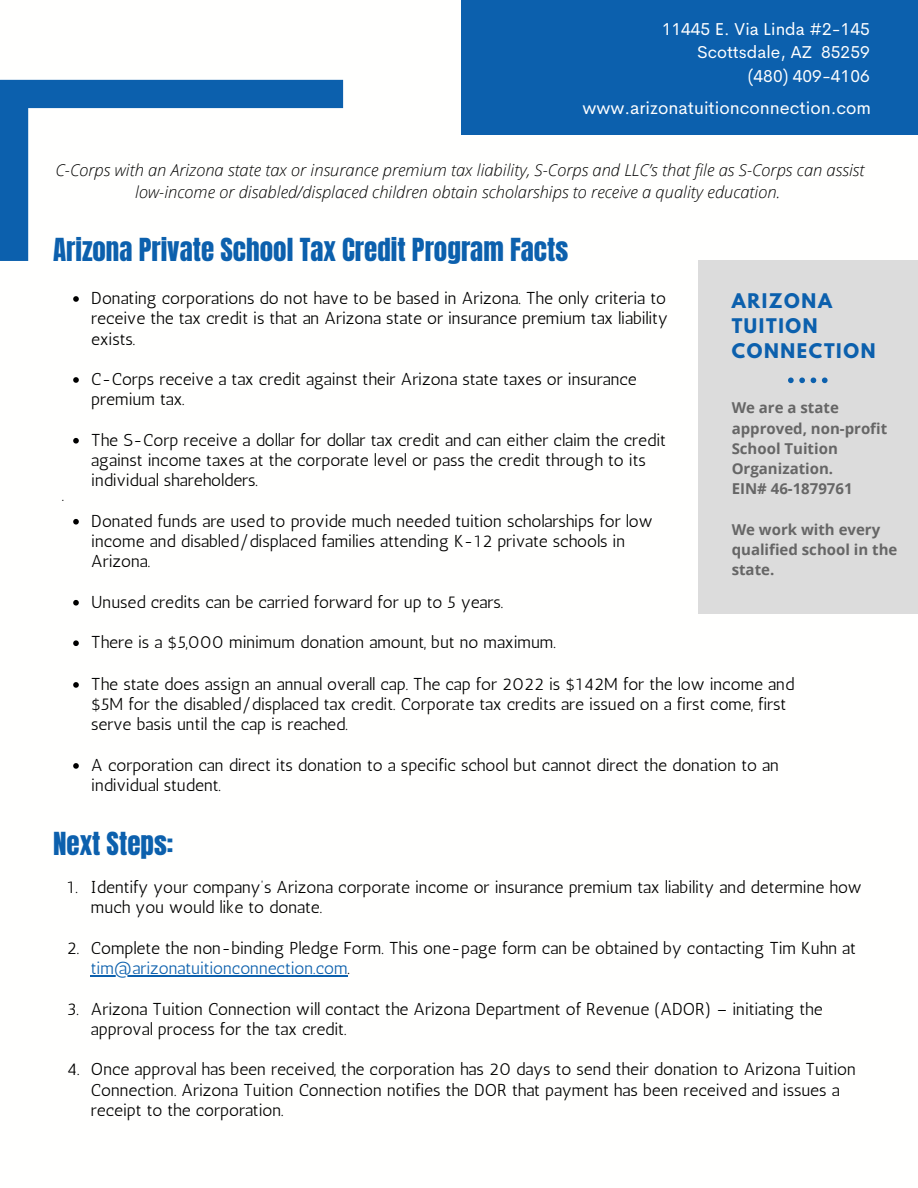
<style>
.page{position:relative;width:918px;height:1188px;background:#fff}
.page>*{position:absolute;margin:0;border:0;box-sizing:border-box;transform-origin:0 0}
.t1{font:27px "Anton";color:#0c60ad}
.t2{font:18px "Cerebri Sans";color:#fff}
.t3{font:700 17.85px/24.9px "League Spartan";letter-spacing:.09em;color:#0c60ad}
.t4{font:17.25px/20.2px "Antic";color:#000}
.t5{font:17.25px "Cerebri Sans";color:#fff}
.t6{font:italic 300 16.5px/22.5px "Open Sans";color:#000;text-align:center}
.t7{font:700 15px/20.2px "Open Sans";color:#666}
.s1{color:#0c60ad}
</style>
<div class="page">
<svg style="left:0;top:80px;width:343px;height:181px"></svg>
<svg style="left:73px;top:296px;width:6px;height:6px"></svg>
<svg style="left:73px;top:377px;width:6px;height:6px"></svg>
<svg style="left:73px;top:438px;width:6px;height:6px"></svg>
<svg style="left:73px;top:519px;width:6px;height:6px"></svg>
<svg style="left:73px;top:600px;width:6px;height:6px"></svg>
<svg style="left:73px;top:640px;width:6px;height:6px"></svg>
<svg style="left:91px;top:975px;width:23px;height:1px"></svg>
<hr style="left:114px;top:975px;width:234px;height:1px;background:#0c60ad">
<div style="left:699px;top:261px;width:219px;height:353px;background:#d9d9d9"></div>
<div style="left:461px;top:0;width:457px;height:135px;background:#0c60ad"></div>
<svg style="left:788px;top:378px;width:40px;height:5px"></svg>
<svg style="left:73px;top:682px;width:6px;height:6px"></svg>
<svg style="left:73px;top:763px;width:6px;height:6px"></svg>
<p class="t5" style="left:662px;top:18px;width:209px">11445 E. Via Linda #2-145</p>
<p class="t5" style="left:697px;top:41px;width:174px">Scottsdale, AZ 85259</p>
<p class="t5" style="left:748px;top:65px;width:123px">(480) 409-4106</p>
<p class="t2" style="left:582px;top:96px;width:290px">www.arizonatuitionconnection.com</p>
<p class="t6" style="left:56px;top:158px;width:810px">C-Corps with an Arizona state tax or insurance premium tax liability, S-Corps and LLC’s that file as S-Corps can assist low-income or disabled/displaced children obtain scholarships to receive a quality education.</p>
<p class="t1" style="left:53px;top:230px;width:517px">Arizona Private School Tax Credit Program Facts</p>
<p class="t4" style="left:62px;top:490px;width:4px">·</p>
<p class="t4" style="left:91px;top:288px;width:578px;text-align:justify">Donating corporations do not have to be based in Arizona. The only criteria to receive the tax credit is that an Arizona state or insurance premium tax liability exists.</p>
<p class="t4" style="left:91px;top:369px;width:547px">C-Corps receive a tax credit against their Arizona state taxes or insurance premium tax.</p>
<p class="t4" style="left:91px;top:430px;width:576px">The S-Corp receive a dollar for dollar tax credit and can either claim the credit against income taxes at the corporate level or pass the credit through to its individual shareholders.</p>
<p class="t4" style="left:91px;top:511px;width:563px">Donated funds are used to provide much needed tuition scholarships for low income and disabled/displaced families attending K-12 private schools in<br>Arizona.</p>
<p class="t4" style="left:91px;top:592px;width:414px">Unused credits can be carried forward for up to 5 years.</p>
<p class="t4" style="left:91px;top:632px;width:466px">There is a $5,000 minimum donation amount, but no maximum.</p>
<p class="t3" style="left:732px;top:291px;width:145px">ARIZONA<br>TUITION<br>CONNECTION</p>
<p class="t7" style="left:732px;top:398px;width:157px">We are a state approved, non-profit<br>School Tuition<br>Organization.</p>
<p class="t7" style="left:732px;top:479px;width:122px">EIN# 46-1879761</p>
<p class="t7" style="left:732px;top:519px;width:167px">We work with every qualified school in the state.</p>
<p class="t4" style="left:91px;top:674px;width:704px">The state does assign an annual overall cap. The cap for 2022 is $142M for the low income and $5M for the disabled/displaced tax credit. Corporate tax credits are issued on a first come, first serve basis until the cap is reached.</p>
<p class="t4" style="left:91px;top:755px;width:689px">A corporation can direct its donation to a specific school but cannot direct the donation to an individual student.</p>
<p class="t1" style="left:53px;top:825px;width:122px">Next Steps:</p>
<p class="t4" style="left:67px;top:877px;width:12px">1.</p>
<p class="t4" style="left:67px;top:938px;width:14px">2.</p>
<p class="t4" style="left:67px;top:999px;width:14px">3.</p>
<p class="t4" style="left:67px;top:1059px;width:14px">4.</p>
<p class="t4" style="left:91px;top:877px;width:773px">Identify your company’s Arizona corporate income or insurance premium tax liability and determine how much you would like to donate.</p>
<p class="t4" style="left:91px;top:938px;width:767px">Complete the non-binding Pledge Form. This one-page form can be obtained by contacting Tim Kuhn at <span class="s1">tim@arizonatuitionconnection.com</span>.</p>
<p class="t4" style="left:91px;top:999px;width:733px">Arizona Tuition Connection will contact the Arizona Department of Revenue (ADOR) – initiating the approval process for the tax credit.</p>
<p class="t4" style="left:91px;top:1059px;width:767px">Once approval has been received, the corporation has 20 days to send their donation to Arizona Tuition<br>Connection. Arizona Tuition Connection notifies the DOR that payment has been received and issues a receipt to the corporation.</p>
</div>
